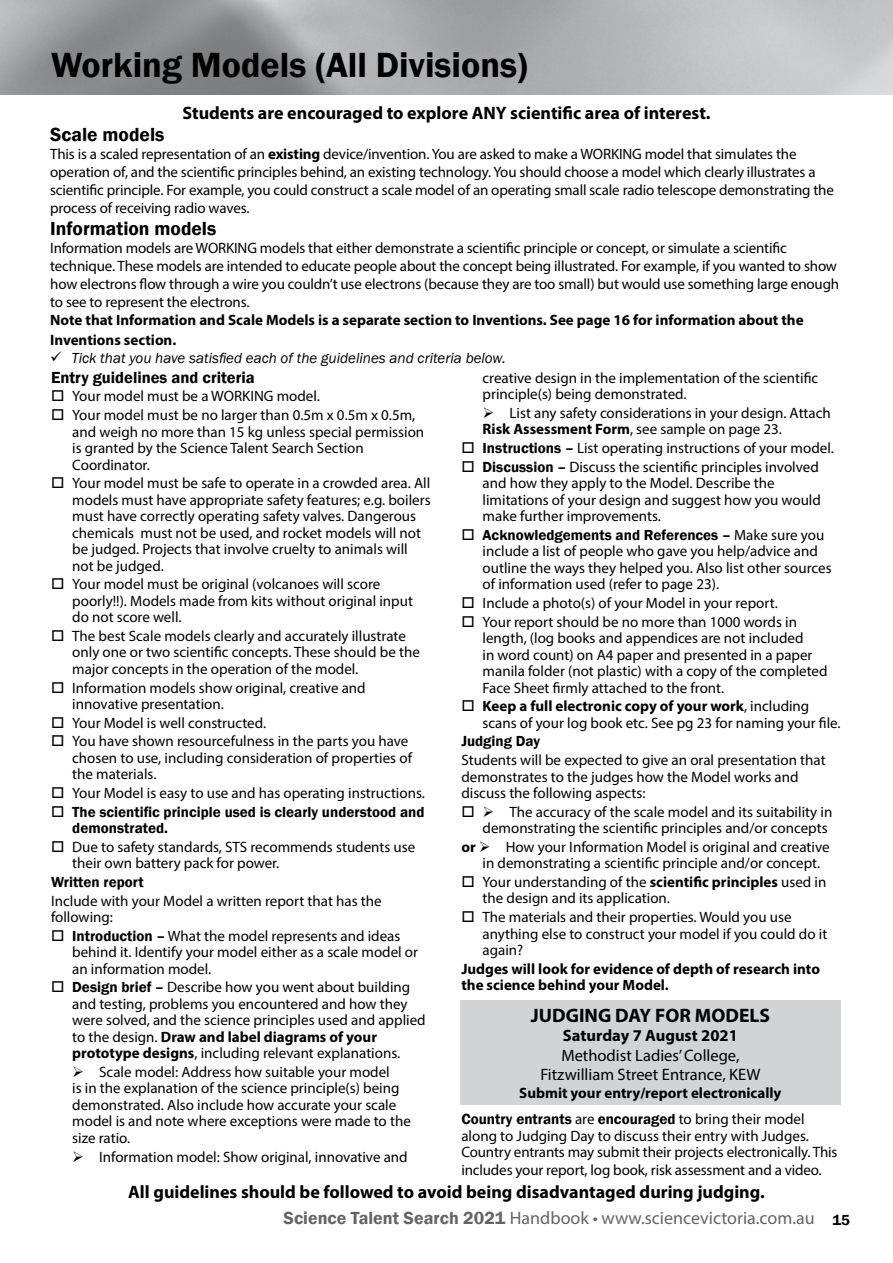
<style>
.page{position:relative;width:893px;height:1263px;background:#fff}
.page>*{position:absolute;margin:0;border:0;box-sizing:border-box;transform-origin:0 0}
.t1{font:600 36px "Franklin Gothic";color:#000}
.t2{font:600 19.5px "Franklin Gothic";color:#000}
.t3{font:700 19.5px "Myriad Pro";color:#000}
.t4{font:700 18px "Myriad Pro";color:#000}
.t5{font:18px "Myriad Pro";color:#636466}
.t6{font:16.5px/19.5px "Myriad Pro";color:#000;text-align:center}
.t7{font:600 16.5px "Franklin Gothic";color:#000}
.t8{font:700 16.5px "Myriad Pro";color:#000}
.t9{font:15px/16.5px "Myriad Pro";color:#000}
.t10{font:700 15px/16.5px "Myriad Pro";color:#000}
.t11{font:600 15px/16.5px "Franklin Gothic";color:#000}
.t12{font:italic 15px "Franklin Gothic";color:#000}
.s1{font-weight:700}
.s2{font-family:"Franklin Gothic";font-weight:600}
.s3{font-family:"Myriad Pro";font-weight:400}
.s4{font-family:"Franklin Gothic";font-weight:600;font-size:15px;color:#000}
</style>
<div class="page">
<div style="left:460px;top:1001px;width:381px;height:104px;background:#d1d3d4"></div>
<h1 class="t1" style="left:51px;top:43px;width:478px">Working Models (All Divisions)</h1>
<p class="t4" style="left:182px;top:101px;width:529px">Students are encouraged to explore ANY scientific area of interest.</p>
<h2 class="t2" style="left:50px;top:122px;width:116px">Scale models</h2>
<p class="t9" style="left:50px;top:144px;width:785px;line-height:18px">This is a scaled representation of an <span class="s1">existing</span> device/invention. You are asked to make a WORKING model that simulates the operation of, and the scientific principles behind, an existing technology. You should choose a model which clearly illustrates a scientific principle. For example, you could construct a scale model of an operating small scale radio telescope demonstrating the process of receiving radio waves.</p>
<h2 class="t2" style="left:50px;top:217px;width:168px">Information models</h2>
<p class="t9" style="left:50px;top:239px;width:791px;line-height:18px">Information models are WORKING models that either demonstrate a scientific principle or concept, or simulate a scientific technique. These models are intended to educate people about the concept being illustrated. For example, if you wanted to show how electrons flow through a wire you couldn’t use electrons (because they are too small) but would use something large enough to see to represent the electrons.</p>
<p class="t10" style="left:50px;top:310px;width:755px;line-height:19.5px">Note that Information and Scale Models is a separate section to Inventions. See page 16 for information about the<br>Inventions section.</p>
<p class="t12" style="left:50px;top:348px;width:457px">✓ Tick that you have satisfied each of the guidelines and criteria below.</p>
<p class="t7" style="left:51px;top:367px;width:205px">Entry guidelines and criteria</p>
<p class="t9" style="left:51px;top:388px;width:270px">□ Your model must be a WORKING model.</p>
<p class="t9" style="left:72px;top:406px;width:353px;text-indent:-21px">□ Your model must be no larger than 0.5m x 0.5m x 0.5m, and weigh no more than 15 kg unless special permission is granted by the Science Talent Search Section Coordinator.</p>
<p class="t9" style="left:72px;top:475px;width:360px;text-indent:-21px">□ Your model must be safe to operate in a crowded area. All models must have appropriate safety features; e.g. boilers must have correctly operating safety valves. Dangerous chemicals must not be used, and rocket models will not be judged. Projects that involve cruelty to animals will not be judged.</p>
<p class="t9" style="left:72px;top:576px;width:342px;text-indent:-21px">□ Your model must be original (volcanoes will score poorly!!). Models made from kits without original input do not score well.</p>
<p class="t9" style="left:72px;top:627px;width:349px;text-indent:-21px">□ The best Scale models clearly and accurately illustrate only one or two scientific concepts. These should be the major concepts in the operation of the model.</p>
<p class="t9" style="left:72px;top:679px;width:295px;text-indent:-21px">□ Information models show original, creative and innovative presentation.</p>
<p class="t9" style="left:51px;top:714px;width:217px">□ Your Model is well constructed.</p>
<p class="t9" style="left:72px;top:733px;width:341px;text-indent:-21px">□ You have shown resourcefulness in the parts you have chosen to use, including consideration of properties of the materials.</p>
<p class="t9" style="left:51px;top:784px;width:375px">□ Your Model is easy to use and has operating instructions.</p>
<p class="t11" style="left:72px;top:803px;width:354px;text-indent:-21px">□ The scientific principle used is clearly understood and demonstrated.</p>
<p class="t9" style="left:72px;top:838px;width:345px;text-indent:-21px">□ Due to safety standards, STS recommends students use their own battery pack for power.</p>
<p class="t11" style="left:51px;top:874px;width:94px">Written report</p>
<p class="t9" style="left:51px;top:892px;width:332px">Include with your Model a written report that has the following:</p>
<p class="t9" style="left:72px;top:927px;width:347px;text-indent:-21px">□ <span class="s2">Introduction –</span> What the model represents and ideas behind it. Identify your model either as a scale model or an information model.</p>
<p class="t9" style="left:72px;top:979px;width:355px;text-indent:-21px">□ <span class="s2">Design brief –</span> Describe how you went about building and testing, problems you encountered and how they were solved, and the science principles used and applied to the design. <span class="s1">Draw and label diagrams of your prototype designs</span>, including relevant explanations.</p>
<p class="t9" style="left:72px;top:1063px;width:340px">➢ Scale model: Address how suitable your model<br>is in the explanation of the science principle(s) being demonstrated. Also include how accurate your scale model is and note where exceptions were made to the size ratio.</p>
<p class="t9" style="left:72px;top:1148px;width:337px">➢ Information model: Show original, innovative and</p>
<p class="t9" style="left:483px;top:369px;width:337px">creative design in the implementation of the scientific principle(s) being demonstrated.</p>
<p class="t9" style="left:483px;top:404px;width:350px">➢ List any safety considerations in your design. Attach<br><span class="s1">Risk Assessment Form</span>, see sample on page 23.</p>
<p class="t9" style="left:461px;top:440px;width:374px">□ <span class="s2">Instructions –</span> List operating instructions of your model.</p>
<p class="t9" style="left:483px;top:458px;width:340px;text-indent:-21px">□ <span class="s2">Discussion –</span> Discuss the scientific principles involved and how they apply to the Model. Describe the limitations of your design and suggest how you would make further improvements.</p>
<p class="t11" style="left:461px;top:527px;width:364px">□ Acknowledgements and References – <span class="s3">Make sure you</span></p>
<p class="t9" style="left:483px;top:543px;width:350px">include a list of people who gave you help/advice and outline the ways they helped you. Also list other sources of information used (refer to page 23).</p>
<p class="t9" style="left:461px;top:594px;width:318px">□ Include a photo(s) of your Model in your report.</p>
<p class="t9" style="left:483px;top:613px;width:346px;text-indent:-21px">□ Your report should be no more than 1000 words in length, (log books and appendices are not included<br>in word count) on A4 paper and presented in a paper manila folder (not plastic) with a copy of the completed Face Sheet firmly attached to the front.</p>
<p class="t9" style="left:483px;top:698px;width:360px;text-indent:-21px">□ <span class="s1">Keep a full electronic copy of your work</span>, including scans of your log book etc. See pg 23 for naming your file.</p>
<p class="t11" style="left:461px;top:733px;width:80px">Judging Day</p>
<p class="t9" style="left:461px;top:751px;width:366px">Students will be expected to give an oral presentation that demonstrates to the judges how the Model works and discuss the following aspects:</p>
<p class="t9" style="left:483px;top:803px;width:351px;text-indent:-21px">□ ➢ The accuracy of the scale model and its suitability in demonstrating the scientific principles and/or concepts</p>
<p class="t9" style="left:483px;top:838px;width:348px;text-indent:-21px"><span class="s1">or</span> ➢ How your Information Model is original and creative in demonstrating a scientific principle and/or concept.</p>
<p class="t9" style="left:483px;top:873px;width:345px;text-indent:-21px">□ Your understanding of the <span class="s1">scientific principles</span> used in the design and its application.</p>
<p class="t9" style="left:483px;top:908px;width:346px;text-indent:-21px">□ The materials and their properties. Would you use anything else to construct your model if you could do it again?</p>
<p class="t10" style="left:461px;top:960px;width:360px">Judges will look for evidence of depth of research into the science behind your Model.</p>
<h2 class="t3" style="left:531px;top:1002px;width:241px">JUDGING DAY FOR MODELS</h2>
<p class="t8" style="left:563px;top:1025px;width:176px">Saturday 7 August 2021</p>
<p class="t6" style="left:540px;top:1045px;width:222px">Methodist Ladies’ College,<br>Fitzwilliam Street Entrance, KEW</p>
<p class="t10" style="left:519px;top:1084px;width:264px">Submit your entry/report electronically</p>
<p class="t11" style="left:461px;top:1111px;width:345px">Country entrants <span class="s3">are</span> encouraged <span class="s3">to bring their model</span></p>
<p class="t9" style="left:461px;top:1127px;width:378px">along to Judging Day to discuss their entry with Judges.<br>Country entrants may submit their projects electronically. This</p>
<p class="t9" style="left:461px;top:1162px;width:362px">includes your report, log book, risk assessment and a video.</p>
<p class="t4" style="left:128px;top:1180px;width:638px">All guidelines should be followed to avoid being disadvantaged during judging.</p>
<p class="t5" style="left:284px;top:1207px;width:568px"><span class="s2">Science Talent Search 2021</span> Handbook • www.sciencevictoria.com.au <span class="s4">15</span></p>
</div>
